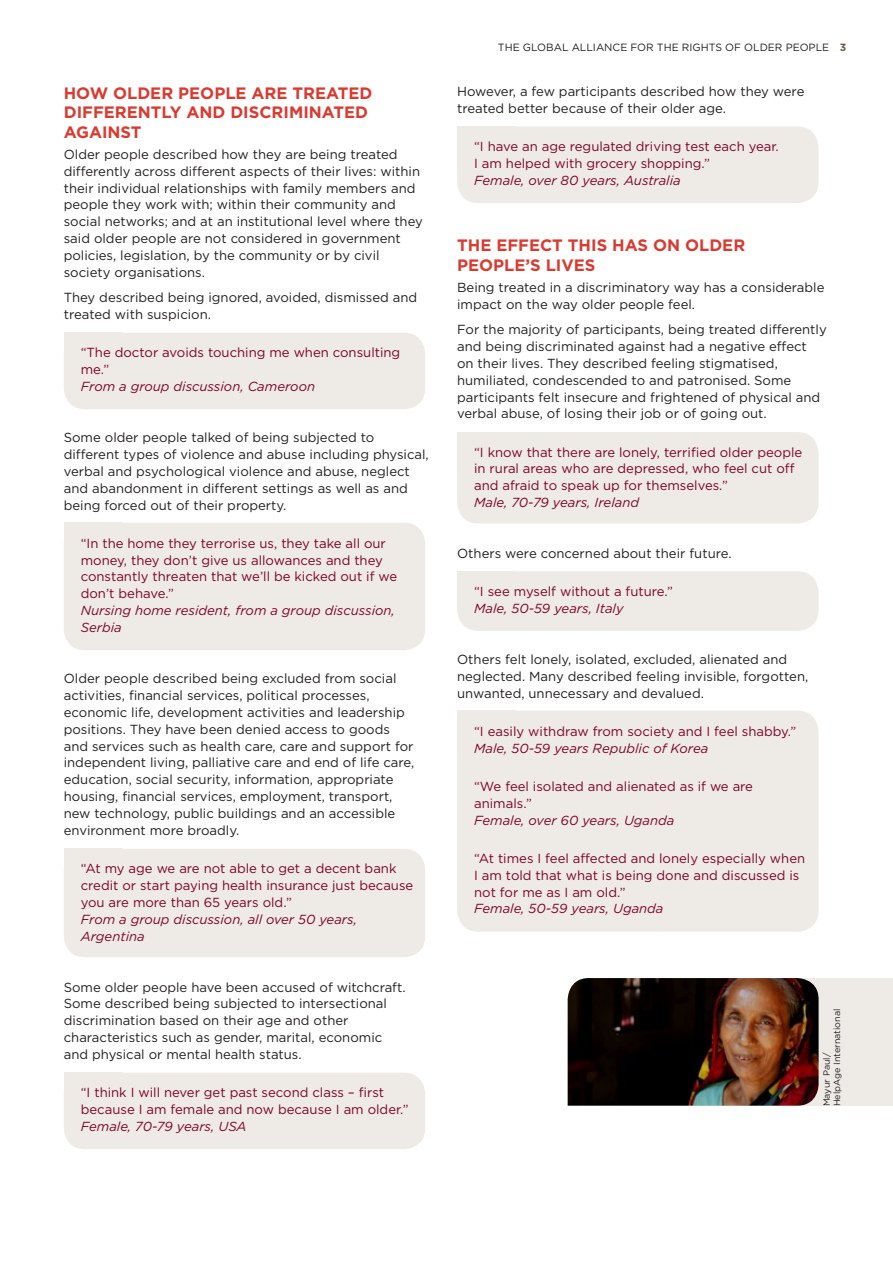
<style>
.page{position:relative;width:893px;height:1263px;background:#fff}
.page>*{position:absolute;margin:0;border:0;box-sizing:border-box;transform-origin:0 0}
.t1{font:700 16.5px/19.5px "Gotham";color:#d93b31}
.t2{font:13.2px/17px "Gotham";color:#231f20}
.t3{font:13.2px/17px "Gotham";color:#7f0128}
.t4{font:italic 13.2px/17px "Gotham";color:#7f0128}
.t5{font:10.5px "Gotham";color:#231f20}
.t6{font:9px/10.5px "Gotham";color:#231f20}
.s1{font-weight:700;color:#685d49}
</style>
<div class="page">
<hr style="left:0;top:0;width:1px;height:1263px;background:#231f20">
<div style="left:634px;top:978px;width:259px;height:128px;background:#eeebe7"></div>
<img style="left:568px;top:978px;width:251px;height:128px">
<div style="left:457px;top:126px;width:362px;height:77px;background:#eeebe7;border-radius:21px"></div>
<div style="left:457px;top:126px;width:59px;height:43px;background:#eeebe7"></div>
<div style="left:457px;top:432px;width:362px;height:91px;background:#eeebe7;border-radius:21px"></div>
<div style="left:457px;top:432px;width:59px;height:42px;background:#eeebe7"></div>
<div style="left:457px;top:571px;width:362px;height:60px;background:#eeebe7;border-radius:21px"></div>
<div style="left:457px;top:571px;width:59px;height:35px;background:#eeebe7"></div>
<div style="left:457px;top:711px;width:362px;height:221px;background:#eeebe7;border-radius:21px"></div>
<div style="left:457px;top:711px;width:59px;height:42px;background:#eeebe7"></div>
<div style="left:64px;top:1073px;width:361px;height:76px;background:#eeebe7;border-radius:21px"></div>
<div style="left:64px;top:1073px;width:58px;height:42px;background:#eeebe7"></div>
<div style="left:64px;top:523px;width:58px;height:42px;background:#eeebe7"></div>
<div style="left:64px;top:523px;width:361px;height:127px;background:#eeebe7;border-radius:21px"></div>
<div style="left:64px;top:849px;width:58px;height:42px;background:#eeebe7"></div>
<div style="left:64px;top:849px;width:361px;height:108px;background:#eeebe7;border-radius:21px"></div>
<div style="left:64px;top:333px;width:361px;height:76px;background:#eeebe7;border-radius:21px"></div>
<div style="left:64px;top:333px;width:58px;height:42px;background:#eeebe7"></div>
<p class="t1" style="left:64px;top:83px;width:310px">HOW OLDER PEOPLE ARE TREATED<br>DI FFERENTLY AND DISCRIMI NATED<br>AGAI NST</p>
<p class="t2" style="left:64px;top:145px;width:361px">Older people described how they are being treated differently across different aspects of their lives: within their individual relationships with family members and people they work with; within their community and social networks; and at an institutional level where they said older people are not considered in government policies, legislation, by the community or by civil society organisations.</p>
<p class="t2" style="left:64px;top:289px;width:355px">They described being ignored, avoided, dismissed and treated with suspicion.</p>
<p class="t3" style="left:81px;top:344px;width:321px">“The doctor avoids touching me when consulting me.”</p>
<p class="t4" style="left:81px;top:378px;width:236px">From a group discussion, Cameroon</p>
<p class="t2" style="left:64px;top:429px;width:367px">Some older people talked of being subjected to different types of violence and abuse including physical, verbal and psychological violence and abuse, neglect and abandonment in different settings as well as and being forced out of their property.</p>
<p class="t3" style="left:81px;top:534px;width:318px">“I n the home they terrorise us, they take all our money, they don’t give us allowances and they constantly threaten that we’ll be kicked out if we don’t behave.”</p>
<p class="t4" style="left:81px;top:602px;width:316px">Nursing home resident, from a group discussion,<br>Serbia</p>
<p class="t2" style="left:64px;top:670px;width:352px">Older people described being excluded from social activities, financial services, political processes, economic life, development activities and leadership positions. They have been denied access to goods and services such as health care, care and support for independent living, palliative care and end of life care, education, social security, information, appropriate housing, financial services, employment, transport, new technology, public buildings and an accessible environment more broadly.</p>
<p class="t3" style="left:81px;top:860px;width:334px">“At my age we are not able to get a decent bank credit or start paying health insurance just because you are more than 65 years old.”</p>
<p class="t4" style="left:81px;top:910px;width:278px">From a group discussion, all over 50 years,<br>Argentina</p>
<p class="t2" style="left:64px;top:978px;width:343px">Some older people have been accused of witchcraft.<br>Some described being subjected to intersectional discrimination based on their age and other characteristics such as gender, marital, economic and physical or mental health status.</p>
<p class="t3" style="left:81px;top:1084px;width:329px">“I think I will never get past second class – first because I am female and now because I am older.”</p>
<p class="t4" style="left:81px;top:1117px;width:167px">Female, 70-79 years, USA</p>
<p class="t5" style="left:498px;top:42px;width:350px">the Global Alliance for the Rights of Older People <span class="s1">3</span></p>
<p class="t2" style="left:457px;top:83px;width:349px">H owever, a few participants described how they were treated better because of their older age.</p>
<p class="t3" style="left:474px;top:138px;width:306px">“I have an age regulated driving test each year.<br>I am helped with grocery shopping.”</p>
<p class="t4" style="left:474px;top:171px;width:208px">Female, over 80 years, Australia</p>
<p class="t1" style="left:457px;top:235px;width:290px">THE EFFECT THIS HAS ON OLDER<br>PEOPLE’S LIVES</p>
<p class="t2" style="left:457px;top:278px;width:369px">Being treated in a discriminatory way has a considerable impact on the way older people feel.</p>
<p class="t2" style="left:457px;top:321px;width:371px">For the majority of participants, being treated differently and being discriminated against had a negative effect<br>on their lives. They described feeling stigmatised, humiliated, condescended to and patronised. Some participants felt insecure and frightened of physical and verbal abuse, of losing their job or of going out.</p>
<p class="t3" style="left:474px;top:443px;width:330px">“I know that there are lonely, terrified older people in rural areas who are depressed, who feel cut off and afraid to speak up for themselves.”</p>
<p class="t4" style="left:474px;top:494px;width:166px">Male, 70-79 years, Ireland</p>
<p class="t2" style="left:457px;top:545px;width:276px">Others were concerned about their future.</p>
<p class="t3" style="left:474px;top:583px;width:200px">“I see myself without a future.”</p>
<p class="t4" style="left:474px;top:600px;width:151px">Male, 50-59 years, Italy</p>
<p class="t2" style="left:457px;top:651px;width:353px">Others felt lonely, isolated, excluded, alienated and neglected. Many described feeling invisible, forgotten, unwanted, unnecessary and devalued.</p>
<p class="t3" style="left:474px;top:722px;width:324px">“I easily withdraw from society and I feel shabby.”</p>
<p class="t4" style="left:474px;top:739px;width:236px">Male, 50-59 years Republic of Korea</p>
<p class="t3" style="left:474px;top:777px;width:280px">“We feel isolated and alienated as if we are animals.”</p>
<p class="t4" style="left:474px;top:811px;width:202px">Female, over 60 years, Uganda</p>
<p class="t3" style="left:474px;top:849px;width:333px">“At times I feel affected and lonely especially when<br>I am told that what is being done and discussed is not for me as I am old.”</p>
<p class="t4" style="left:474px;top:900px;width:191px">Female, 50-59 years, Uganda</p>
<p class="t6" style="left:821px;top:1106px;width:99px;rotate:-90deg">Mayur Paul/<br>HelpAge I nternational</p>
</div>
